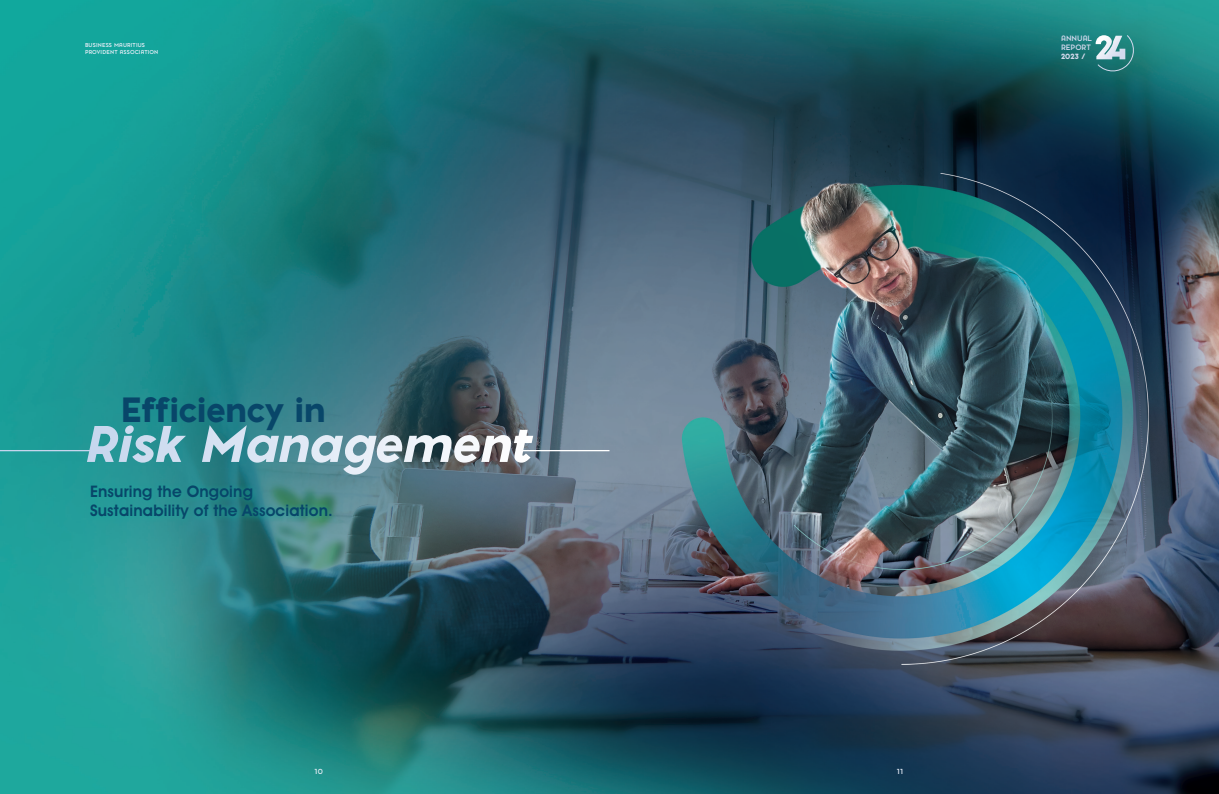
<style>
.page{position:relative;width:1219px;height:794px;background:#fff}
.page>*{position:absolute;margin:0;border:0;box-sizing:border-box;transform-origin:0 0}
.Body_textes{font:italic 900 48px "Pontiac";color:#fff}
.Body_textes-2{font:900 32.7px "Pontiac";color:#084669}
.New_Body{font:600 16px "Avant Garde IT Cby BT";letter-spacing:.01em;color:#084669}
.t1{font:700 7.2px/8.7px "Pontiac";color:#d4daee}
.t2{font:900 7.2px "Pontiac";color:#d4daee}
.t3{font:700 7px "Pontiac";color:#e8eef8}
.t4{font:700 5.3px/6.4px "Pontiac";letter-spacing:.025em;color:#e8eef8}
</style>
<div class="page">
<img style="left:0;top:0;width:1219px;height:794px">
<svg style="left:1096px;top:35px;width:40px;height:38px;background:#5e9fa0"></svg>
<hr style="left:521px;top:450px;width:88px;height:1px;background:#fff">
<hr style="left:0;top:450px;width:90px;height:1px;background:#c6d5ed">
<div style="left:85px;top:480px;width:253px;height:45px;background:#12a79d;opacity:.75"></div>
<p class="t4" style="left:85px;top:42px;width:75px">BUSINESS MAURITIUS<br>PROVIDENT ASSOCIATION</p>
<p class="Body_textes-2" style="left:121px;top:384px;width:206px">Efficiency in</p>
<p class="Body_textes" style="left:85px;top:407px;width:448px">Risk Management</p>
<p class="New_Body" style="left:90px;top:482px;width:164px">Ensuring the Ongoing</p>
<p class="New_Body" style="left:90px;top:501px;width:244px">Sustainability of the Association.</p>
<p class="t3" style="left:315px;top:766px;width:10px">10</p>
<p class="t3" style="left:897px;top:766px;width:7px">11</p>
<p class="t1" style="left:1061px;top:34px;width:33px">ANNUAL<br>REPORT</p>
<p class="t2" style="left:1061px;top:51px;width:26px">2023 /</p>
</div>
